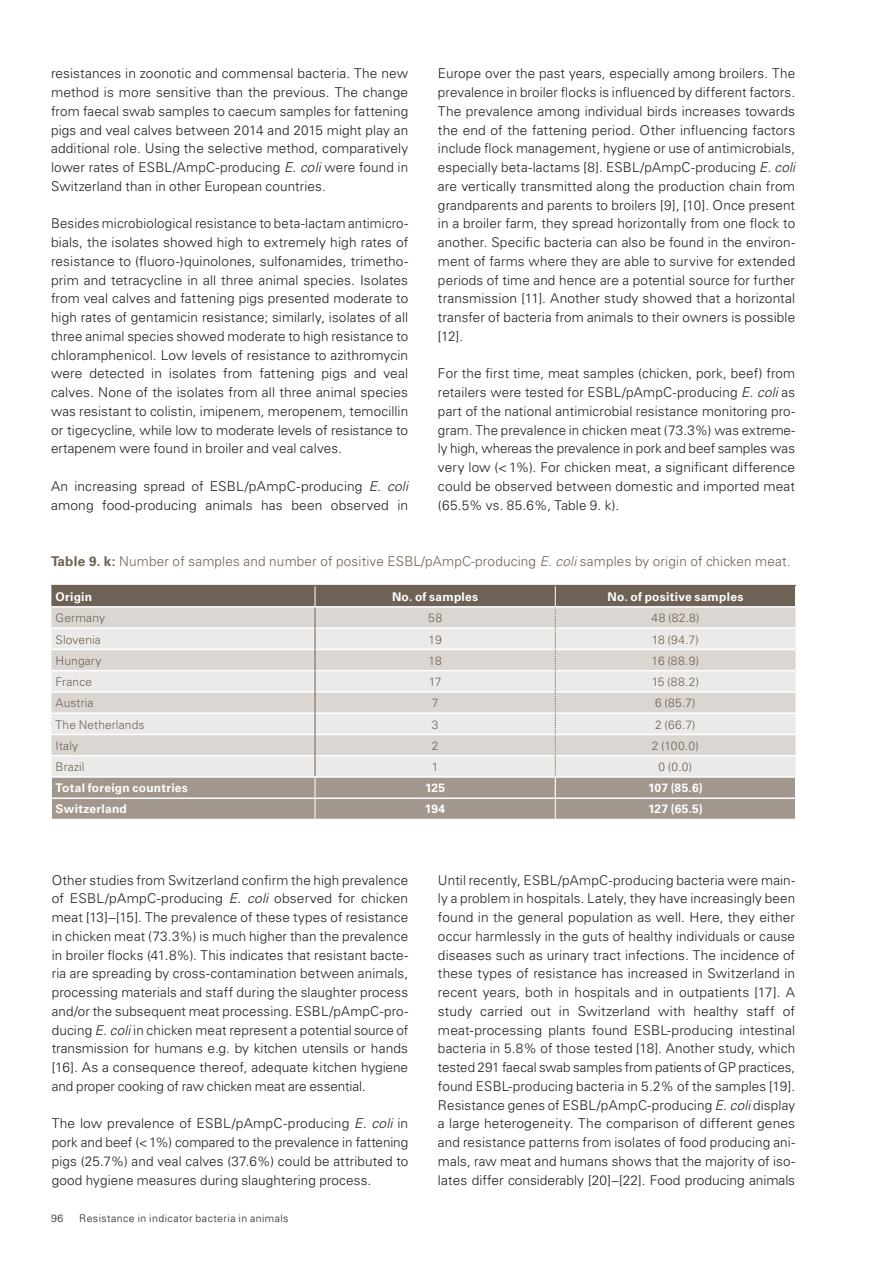
<style>
.page{position:relative;width:893px;height:1263px;background:#fff}
.page>*{position:absolute;margin:0;border:0;box-sizing:border-box;transform-origin:0 0}
.t1{font:300 13.5px/18.8px "Univers LT";letter-spacing:.005em;color:#231f20;text-align:justify}
.t2{font:300 13.5px "Univers LT";letter-spacing:.015em;color:#6e6256}
.t3{font:300 12px "Univers LT";letter-spacing:.01em;color:#6e6256}
.t4{font:700 12px "Univers LT";letter-spacing:.02em;color:#fff}
.t5{font:300 10.5px "Univers LT";letter-spacing:.045em;color:#231f20}
.s1{font-style:italic}
.s2{font-weight:700}
</style>
<div class="page">
<hr style="left:51px;top:585px;width:264px;height:1px;background:#6e6256">
<hr style="left:315px;top:585px;width:240px;height:1px;background:#6e6256">
<hr style="left:555px;top:585px;width:241px;height:1px;background:#6e6256">
<svg style="left:51px;top:586px;width:745px;height:233px;background:#cfcac5"></svg>
<p class="t1" style="left:51px;top:64px;width:359px">resistances in zoonotic and commensal bacteria. The new method is more sensitive than the previous. The change from faecal swab samples to caecum samples for fattening pigs and veal calves between 2014 and 2015 might play an additional role. Using the selective method, comparatively lower rates of ESBL/AmpC-producing <span class="s1">E. coli</span> were found in Switzerland than in other European countries.</p>
<p class="t1" style="left:51px;top:214px;width:359px">Besides microbiological resistance to beta-lactam antimicro&shy;bials, the isolates showed high to extremely high rates of resistance to (fluoro-)quinolones, sulfonamides, trimetho&shy;prim and tetracycline in all three animal species. Isolates from veal calves and fattening pigs presented moderate to high rates of gentamicin resistance; similarly, isolates of all three animal species showed moderate to high resistance to chloramphenicol. Low levels of resistance to azithromycin were detected in isolates from fattening pigs and veal calves. None of the isolates from all three animal species was resistant to colistin, imipenem, meropenem, temocillin or tigecycline, while low to moderate levels of resistance to ertapenem were found in broiler and veal calves.</p>
<p class="t1" style="left:51px;top:477px;width:359px">An increasing spread of ESBL/pAmpC-producing <span class="s1">E. coli </span>among food-producing animals has been observed in</p>
<p class="t1" style="left:438px;top:64px;width:359px">Europe over the past years, especially among broilers. The prevalence in broiler flocks is influenced by different factors.<br>The prevalence among individual birds increases towards the end of the fattening period. Other influencing factors include flock management, hygiene or use of antimicrobials, especially beta-lactams [8]. ESBL/pAmpC-producing <span class="s1">E. coli </span>are vertically transmitted along the production chain from grandparents and parents to broilers [9], [10]. Once present in a broiler farm, they spread horizontally from one flock to another. Specific bacteria can also be found in the environ&shy;ment of farms where they are able to survive for extended periods of time and hence are a potential source for further transmission [11]. Another study showed that a horizontal transfer of bacteria from animals to their owners is possible [12].</p>
<p class="t1" style="left:438px;top:364px;width:359px">For the first time, meat samples (chicken, pork, beef) from retailers were tested for ESBL/pAmpC-producing <span class="s1">E. coli</span> as part of the national antimicrobial resistance monitoring pro&shy;gram. The prevalence in chicken meat (73.3%) was extreme&shy;ly high, whereas the prevalence in pork and beef samples was very low (&lt;1%). For chicken meat, a significant difference could be observed between domestic and imported meat (65.5% vs. 85.6%, Table 9. k).</p>
<p class="t2" style="left:51px;top:553px;width:741px"><span class="s2">Table 9. k:</span> Number of samples and number of positive ESBL/pAmpC-producing <span class="s1">E. coli</span> samples by origin of chicken meat.</p>
<p class="t4" style="left:56px;top:589px;width:38px">Origin</p>
<p class="t4" style="left:392px;top:589px;width:88px">No. of samples</p>
<p class="t4" style="left:607px;top:589px;width:137px">No. of positive samples</p>
<p class="t3" style="left:56px;top:611px;width:51px">Germany</p>
<p class="t3" style="left:428px;top:611px;width:15px">58</p>
<p class="t3" style="left:651px;top:611px;width:49px">48 (82.8)</p>
<p class="t3" style="left:56px;top:632px;width:47px">Slovenia</p>
<p class="t3" style="left:429px;top:632px;width:15px">19</p>
<p class="t3" style="left:652px;top:632px;width:48px">18 (94.7)</p>
<p class="t3" style="left:56px;top:653px;width:47px">Hungary</p>
<p class="t3" style="left:429px;top:653px;width:15px">18</p>
<p class="t3" style="left:652px;top:653px;width:49px">16 (88.9)</p>
<p class="t3" style="left:56px;top:674px;width:38px">France</p>
<p class="t3" style="left:429px;top:674px;width:14px">17</p>
<p class="t3" style="left:652px;top:674px;width:49px">15 (88.2)</p>
<p class="t3" style="left:56px;top:696px;width:40px">Austria</p>
<p class="t3" style="left:432px;top:696px;width:8px">7</p>
<p class="t3" style="left:655px;top:696px;width:42px">6 (85.7)</p>
<p class="t3" style="left:56px;top:717px;width:90px">The Netherlands</p>
<p class="t3" style="left:432px;top:717px;width:8px">3</p>
<p class="t3" style="left:655px;top:717px;width:42px">2 (66.7)</p>
<p class="t3" style="left:56px;top:738px;width:24px">Italy</p>
<p class="t3" style="left:432px;top:738px;width:8px">2</p>
<p class="t3" style="left:652px;top:738px;width:48px">2 (100.0)</p>
<p class="t3" style="left:56px;top:760px;width:31px">Brazil</p>
<p class="t3" style="left:432px;top:760px;width:8px">1</p>
<p class="t3" style="left:658px;top:760px;width:35px">0 (0.0)</p>
<p class="t4" style="left:56px;top:781px;width:134px">Total foreign countries</p>
<p class="t4" style="left:425px;top:781px;width:22px">125</p>
<p class="t4" style="left:648px;top:781px;width:56px">107 (85.6)</p>
<p class="t4" style="left:56px;top:802px;width:73px">Switzerland</p>
<p class="t4" style="left:425px;top:802px;width:22px">194</p>
<p class="t4" style="left:648px;top:802px;width:56px">127 (65.5)</p>
<p class="t1" style="left:52px;top:870px;width:358px">Other studies from Switzerland confirm the high prevalence of ESBL/pAmpC-producing <span class="s1">E. coli</span> observed for chicken meat [13]–[15]. The prevalence of these types of resistance in chicken meat (73.3%) is much higher than the prevalence in broiler flocks (41.8%). This indicates that resistant bacte&shy;ria are spreading by cross-contamination between animals, processing materials and staff during the slaughter process and/or the subsequent meat processing. ESBL/pAmpC-pro&shy;ducing <span class="s1">E. coli</span> in chicken meat represent a potential source of transmission for humans e.g. by kitchen utensils or hands [16]. As a consequence thereof, adequate kitchen hygiene and proper cooking of raw chicken meat are essential.</p>
<p class="t1" style="left:52px;top:1114px;width:358px">The low prevalence of ESBL/pAmpC-producing <span class="s1">E. coli</span> in pork and beef (&lt;1%) compared to the prevalence in fattening pigs (25.7%) and veal calves (37.6%) could be attributed to good hygiene measures during slaughtering process.</p>
<p class="t5" style="left:51px;top:1212px;width:14px">96</p>
<p class="t5" style="left:79px;top:1212px;width:211px">Resistance in indicator bacteria in animals</p>
<p class="t1" style="left:438px;top:870px;width:359px">Until recently, ESBL/pAmpC-producing bacteria were main&shy;ly a problem in hospitals. Lately, they have increasingly been found in the general population as well. Here, they either occur harmlessly in the guts of healthy individuals or cause diseases such as urinary tract infections. The incidence of these types of resistance has increased in Switzerland in recent years, both in hospitals and in outpatients [17]. A study carried out in Switzerland with healthy staff of meat-processing plants found ESBL-producing intestinal bacteria in 5.8% of those tested [18]. Another study, which tested 291 faecal swab samples from patients of GP practices, found ESBL-producing bacteria in 5.2% of the samples [19].<br>Resistance genes of ESBL/pAmpC-producing <span class="s1">E. coli</span> display a large heterogeneity. The comparison of different genes and resistance patterns from isolates of food producing ani&shy;mals, raw meat and humans shows that the majority of iso&shy;lates differ considerably [20]–[22]. Food producing animals</p>
</div>
